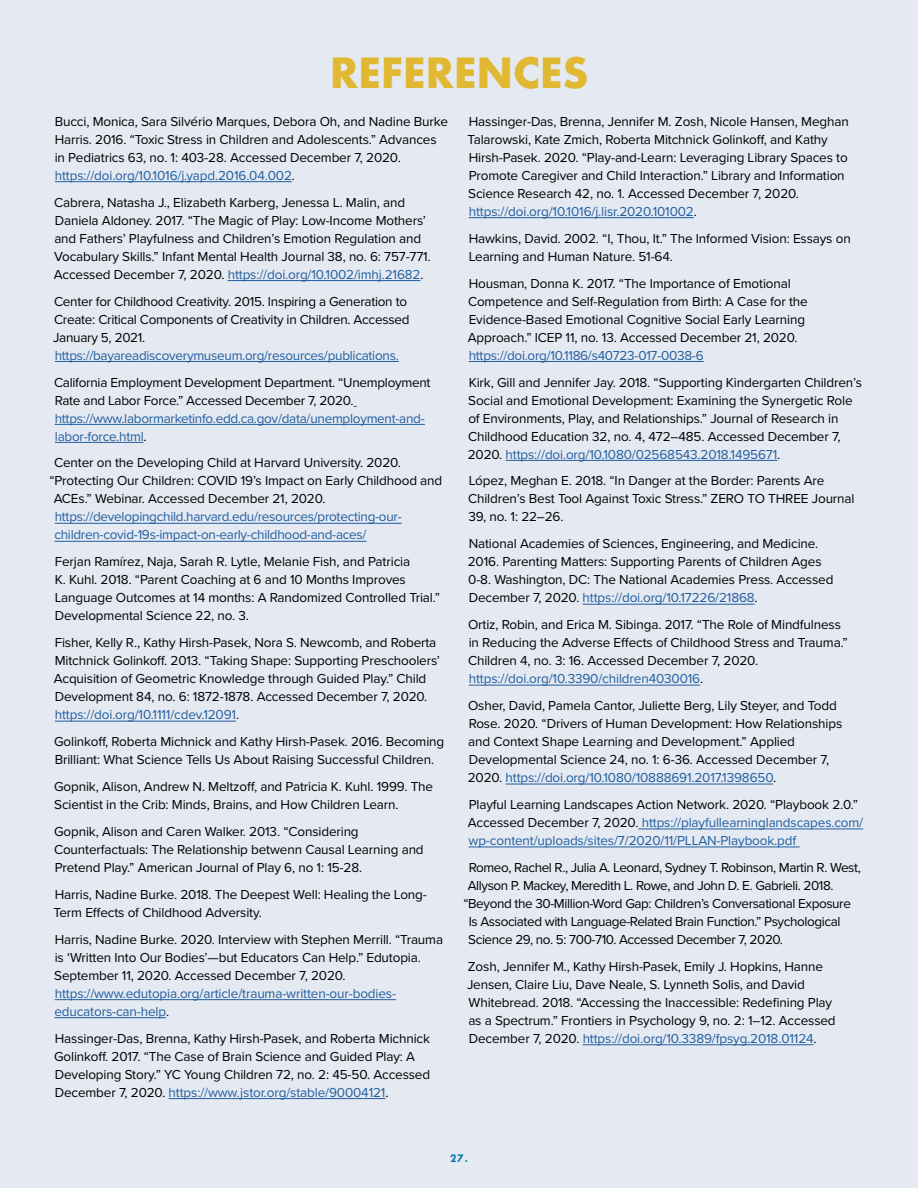
<style>
.page{position:relative;width:918px;height:1188px;background:#e4e9f2}
.page>*{position:absolute;margin:0;border:0;box-sizing:border-box;transform-origin:0 0}
.Body{font:700 40.5px "Futura";letter-spacing:-.01em;color:#e1b832}
.Body-2{font:13.5px/18px "Proxima Nova";letter-spacing:-.01em;color:#000}
.Body-3{font:13.5px/18px "Proxima Nova";letter-spacing:-.01em;color:#215e9e}
.Body-4{font:13.5px "Proxima Nova";letter-spacing:-.03em;color:#000}
.t1{font:700 12px "Tw Cen";color:#0075ab}
.s1{color:#215e9e}
.s2{color:#000}
</style>
<div class="page">
<hr style="left:55px;top:181px;width:237px;height:1px;background:#215e9e">
<hr style="left:228px;top:280px;width:192px;height:1px;background:#215e9e">
<hr style="left:55px;top:361px;width:344px;height:1px;background:#215e9e">
<hr style="left:55px;top:424px;width:370px;height:1px;background:#215e9e">
<hr style="left:55px;top:442px;width:88px;height:1px;background:#215e9e">
<hr style="left:55px;top:523px;width:347px;height:1px;background:#215e9e">
<hr style="left:54px;top:541px;width:313px;height:1px;background:#215e9e">
<hr style="left:55px;top:721px;width:181px;height:1px;background:#215e9e">
<hr style="left:55px;top:999px;width:341px;height:1px;background:#215e9e">
<hr style="left:54px;top:1017px;width:112px;height:1px;background:#215e9e">
<hr style="left:169px;top:1098px;width:216px;height:1px;background:#215e9e">
<hr style="left:469px;top:217px;width:225px;height:1px;background:#215e9e">
<hr style="left:469px;top:361px;width:235px;height:1px;background:#215e9e">
<hr style="left:506px;top:460px;width:271px;height:1px;background:#215e9e">
<hr style="left:583px;top:604px;width:172px;height:1px;background:#215e9e">
<hr style="left:469px;top:685px;width:231px;height:1px;background:#215e9e">
<hr style="left:506px;top:784px;width:267px;height:1px;background:#215e9e">
<hr style="left:638px;top:829px;width:225px;height:1px;background:#215e9e">
<hr style="left:469px;top:847px;width:331px;height:1px;background:#215e9e">
<hr style="left:583px;top:1045px;width:231px;height:1px;background:#215e9e">
<p class="Body" style="left:330px;top:43px;width:260px">REFERENCES</p>
<p class="Body-2" style="left:55px;top:113px;width:395px">Bucci, Monica, Sara Silvério Marques, Debora Oh, and Nadine Burke Harris. 2016. “Toxic Stress in Children and Adolescents.” Advances in Pediatrics 63, no. 1: 403-28. Accessed December 7, 2020. <span class="s1">https://doi.org/10.1016/j.yapd.2016.04.002</span>.</p>
<p class="Body-2" style="left:54px;top:194px;width:379px">Cabrera, Natasha J., Elizabeth Karberg, Jenessa L. Malin, and Daniela Aldoney. 2017. “The Magic of Play: Low-Income Mothers’ and Fathers’ Playfulness and Children’s Emotion Regulation and Vocabulary Skills.” Infant Mental Health Journal 38, no. 6: 757-771.<br>Accessed December 7, 2020. <span class="s1">https://doi.org/10.1002/imhj.21682</span>.</p>
<p class="Body-2" style="left:53px;top:292px;width:358px">Center for Childhood Creativity. 2015. Inspiring a Generation to Create: Critical Components of Creativity in Children. Accessed January 5, 2021. <span class="s1">https://bayareadiscoverymuseum.org/resources/publications.</span></p>
<p class="Body-2" style="left:54px;top:373px;width:378px">California Employment Development Department. “Unemployment Rate and Labor Force.” Accessed December 7, 2020. <span class="s1">https://www.labormarketinfo.edd.ca.gov/data/unemployment-and&shy;labor-force.html</span>.</p>
<p class="Body-2" style="left:54px;top:454px;width:348px">Center on the Developing Child at Harvard University. 2020.</p>
<p class="Body-2" style="left:49px;top:472px;width:394px">“Protecting Our Children: COVID 19’s Impact on Early Childhood and</p>
<p class="Body-2" style="left:54px;top:490px;width:273px">ACEs.” Webinar. Accessed December 21, 2020.</p>
<p class="Body-3" style="left:55px;top:508px;width:349px">https://developingchild.harvard.edu/resources/protecting-our-</p>
<p class="Body-3" style="left:54px;top:526px;width:314px">children-covid-19s-impact-on-early-childhood-and-aces/</p>
<p class="Body-2" style="left:55px;top:553px;width:387px">Ferjan Ramírez, Naja, Sarah R. Lytle, Melanie Fish, and Patricia<br>K. Kuhl. 2018. “Parent Coaching at 6 and 10 Months Improves Language Outcomes at 14 months: A Randomized Controlled Trial.” Developmental Science 22, no. 3.</p>
<p class="Body-2" style="left:54px;top:634px;width:388px">Fisher, Kelly R., Kathy Hirsh-Pasek, Nora S. Newcomb, and Roberta Mitchnick Golinkoff. 2013. “Taking Shape: Supporting Preschoolers’ Acquisition of Geometric Knowledge through Guided Play.” Child Development 84, no. 6: 1872-1878. Accessed December 7, 2020. <span class="s1">https://doi.org/10.1111/cdev.12091</span>.</p>
<p class="Body-2" style="left:54px;top:733px;width:392px">Golinkoff, Roberta Michnick and Kathy Hirsh-Pasek. 2016. Becoming<br>Brilliant: What Science Tells Us About Raising Successful Children.</p>
<p class="Body-2" style="left:54px;top:778px;width:381px">Gopnik, Alison, Andrew N. Meltzoff, and Patricia K. Kuhl. 1999. The<br>Scientist in the Crib: Minds, Brains, and How Children Learn.</p>
<p class="Body-2" style="left:54px;top:823px;width:371px">Gopnik, Alison and Caren Walker. 2013. “Considering<br>Counterfactuals: The Relationship betwenn Causal Learning and<br>Pretend Play.” American Journal of Play 6, no 1: 15-28.</p>
<p class="Body-2" style="left:53px;top:886px;width:375px">Harris, Nadine Burke. 2018. The Deepest Well: Healing the Long-<br>Term Effects of Childhood Adversity.</p>
<p class="Body-2" style="left:54px;top:930px;width:390px">Harris, Nadine Burke. 2020. Interview with Stephen Merrill. “Trauma is ‘Written Into Our Bodies’—but Educators Can Help.” Edutopia.<br>September 11, 2020. Accessed December 7, 2020. <span class="s1">https://www.edutopia.org/article/trauma-written-our-bodies&shy;educators-can-help</span>.</p>
<p class="Body-2" style="left:54px;top:1029px;width:378px">Hassinger-Das, Brenna, Kathy Hirsh-Pasek, and Roberta Michnick Golinkoff. 2017. “The Case of Brain Science and Guided Play: A Developing Story.” YC Young Children 72, no. 2: 45-50. Accessed December 7, 2020. <span class="s1">https://www.jstor.org/stable/90004121</span>.</p>
<p class="Body-2" style="left:467px;top:113px;width:383px">Hassinger-Das, Brenna, Jennifer M. Zosh, Nicole Hansen, Meghan Talarowski, Kate Zmich, Roberta Mitchnick Golinkoff, and Kathy Hirsh-Pasek. 2020. “Play-and-Learn: Leveraging Library Spaces to Promote Caregiver and Child Interaction.” Library and Information Science Research 42, no. 1. Accessed December 7, 2020. <span class="s1">https://doi.org/10.1016/j.lisr.2020.101002</span>.</p>
<p class="Body-2" style="left:469px;top:230px;width:384px">Hawkins, David. 2002. “I, Thou, It.” The Informed Vision: Essays on<br>Learning and Human Nature. 51-64.</p>
<p class="Body-2" style="left:468px;top:274px;width:342px">Housman, Donna K. 2017. “The Importance of Emotional Competence and Self-Regulation from Birth: A Case for the Evidence-Based Emotional Cognitive Social Early Learning Approach.” ICEP 11, no. 13. Accessed December 21, 2020. <span class="s1">https://doi.org/10.1186/s40723-017-0038-6</span></p>
<p class="Body-2" style="left:468px;top:373px;width:396px">Kirk, Gill and Jennifer Jay. 2018. “Supporting Kindergarten Children’s Social and Emotional Development: Examining the Synergetic Role of Environments, Play, and Relationships.” Journal of Research in Childhood Education 32, no. 4, 472–485. Accessed December 7, 2020. <span class="s1">https://doi.org/10.1080/02568543.2018.1495671</span>.</p>
<p class="Body-2" style="left:468px;top:472px;width:388px">López, Meghan E. 2018. “In Danger at the Border: Parents Are<br>Children’s Best Tool Against Toxic Stress.” ZERO TO THREE Journal<br>39, no. 1: 22–26.</p>
<p class="Body-2" style="left:468px;top:535px;width:367px">National Academies of Sciences, Engineering, and Medicine.<br>2016. Parenting Matters: Supporting Parents of Children Ages 0-8. Washington, DC: The National Academies Press. Accessed December 7, 2020. <span class="s1">https://doi.org/10.17226/21868</span>.</p>
<p class="Body-2" style="left:468px;top:616px;width:381px">Ortiz, Robin, and Erica M. Sibinga. 2017. “The Role of Mindfulness in Reducing the Adverse Effects of Childhood Stress and Trauma.” Children 4, no. 3: 16. Accessed December 7, 2020. <span class="s1">https://doi.org/10.3390/children4030016</span>.</p>
<p class="Body-2" style="left:468px;top:697px;width:376px">Osher, David, Pamela Cantor, Juliette Berg, Lily Steyer, and Todd Rose. 2020. “Drivers of Human Development: How Relationships and Context Shape Learning and Development.” Applied Developmental Science 24, no. 1: 6-36. Accessed December 7, 2020. <span class="s1">https://doi.org/10.1080/10888691.2017.1398650</span>.</p>
<p class="Body-3" style="left:468px;top:796px;width:397px"><span class="s2">Playful Learning Landscapes Action Network. 2020. “Playbook 2.0.”<br>Accessed December 7, 2020.</span> https://playfullearninglandscapes.com/ wp-content/uploads/sites/7/2020/11/PLLAN-Playbook.pdf</p>
<p class="Body-4" style="left:469px;top:859px;width:394px">Romeo, Rachel R., Julia A. Leonard, Sydney T. Robinson, Martin R. West,</p>
<p class="Body-4" style="left:468px;top:877px;width:367px">Allyson P. Mackey, Meredith L. Rowe, and John D. E. Gabrieli. 2018.</p>
<p class="Body-4" style="left:463px;top:895px;width:389px">“Beyond the 30-Million-Word Gap: Children’s Conversational Exposure</p>
<p class="Body-4" style="left:469px;top:913px;width:373px">Is Associated with Language-Related Brain Function.” Psychological</p>
<p class="Body-4" style="left:468px;top:931px;width:316px">Science 29, no. 5: 700-710. Accessed December 7, 2020.</p>
<p class="Body-2" style="left:467px;top:958px;width:370px">Zosh, Jennifer M., Kathy Hirsh-Pasek, Emily J. Hopkins, Hanne Jensen, Claire Liu, Dave Neale, S. Lynneth Solis, and David Whitebread. 2018. “Accessing the Inaccessible: Redefining Play as a Spectrum.” Frontiers in Psychology 9, no. 2: 1–12. Accessed December 7, 2020. <span class="s1">https://doi.org/10.3389/fpsyg.2018.01124</span>.</p>
<p class="t1" style="left:450px;top:1151px;width:19px">27.</p>
</div>
